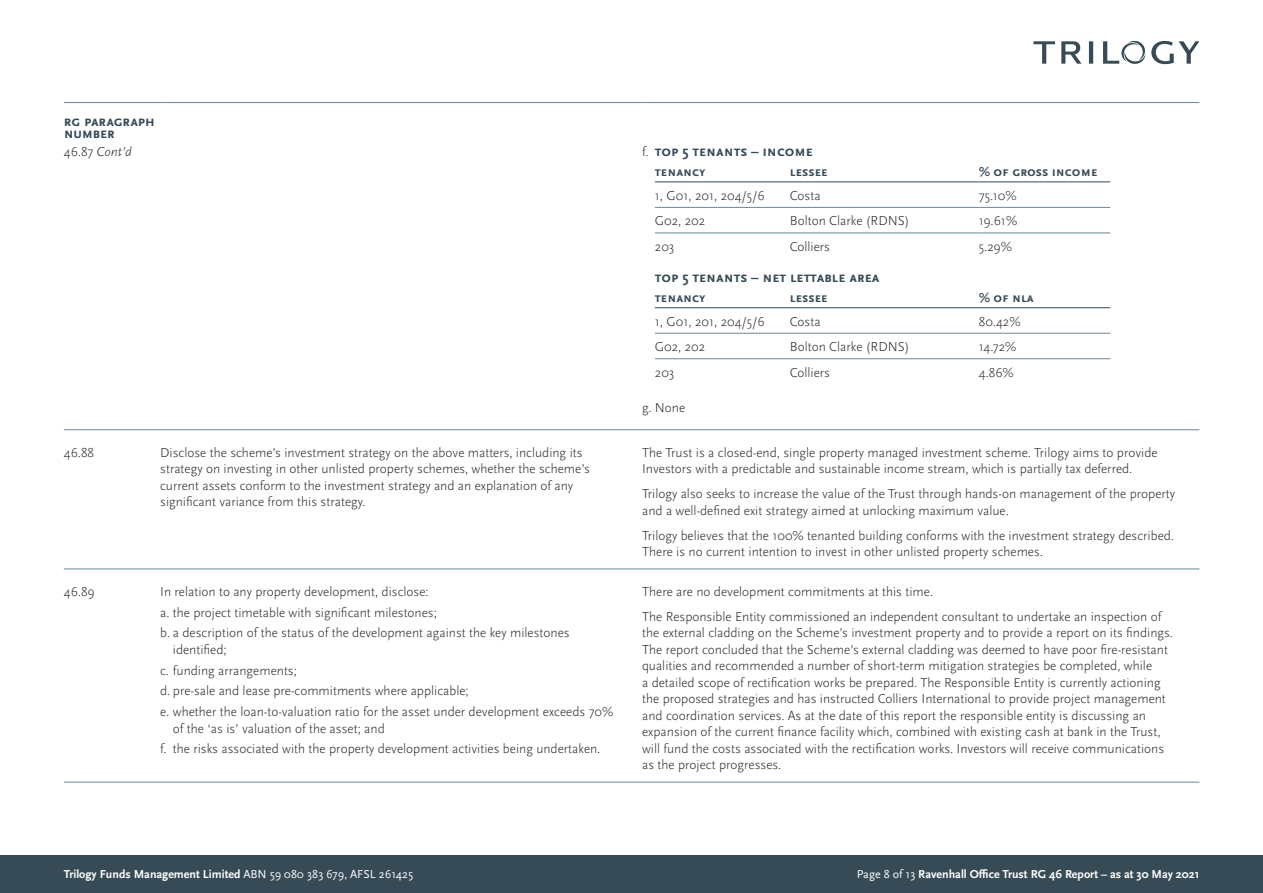
<style>
.page{position:relative;width:1263px;height:893px;background:#fff}
.page>*{position:absolute;margin:0;border:0;box-sizing:border-box;transform-origin:0 0}
.t1{font:700 15px "Scala Sans Pro";color:#374b57}
.t2{font:700 15px/12px "Scala Sans Pro";letter-spacing:-.025em;color:#374b57}
.t3{font:300 13.5px/16.5px "Scala Sans Pro";color:#231f20}
.t4{font:700 13.5px "Scala Sans Pro";color:#374b57}
.t5{font:italic 300 13.5px "Scala Sans Pro";color:#231f20}
.t6{font:700 12px "Scala Sans Pro";color:#fff}
.s1{font-style:normal}
.s2{font-weight:400}
</style>
<div class="page">
<div style="left:0;top:855px;width:1263px;height:38px;background:#374b57"></div>
<svg style="left:1033px;top:41px;width:22px;height:23px"></svg>
<svg style="left:1061px;top:41px;width:20px;height:23px"></svg>
<svg style="left:1089px;top:41px;width:4px;height:23px"></svg>
<svg style="left:1103px;top:41px;width:96px;height:24px"></svg>
<hr style="left:64px;top:782px;width:96px;height:1px;background:#6e8895">
<hr style="left:160px;top:782px;width:482px;height:1px;background:#6e8895">
<hr style="left:642px;top:782px;width:557px;height:1px;background:#6e8895">
<hr style="left:64px;top:569px;width:96px;height:1px;background:#6e8895">
<hr style="left:160px;top:569px;width:482px;height:1px;background:#6e8895">
<hr style="left:642px;top:569px;width:557px;height:1px;background:#6e8895">
<hr style="left:64px;top:429px;width:96px;height:1px;background:#6e8895">
<hr style="left:160px;top:429px;width:482px;height:1px;background:#6e8895">
<hr style="left:642px;top:429px;width:557px;height:1px;background:#6e8895">
<hr style="left:64px;top:102px;width:96px;height:1px;background:#6e8895">
<hr style="left:160px;top:102px;width:482px;height:1px;background:#6e8895">
<hr style="left:642px;top:102px;width:557px;height:1px;background:#6e8895">
<hr style="left:655px;top:182px;width:135px;height:1px;background:#374b57">
<hr style="left:790px;top:182px;width:189px;height:1px;background:#374b57">
<hr style="left:979px;top:182px;width:131px;height:1px;background:#374b57">
<hr style="left:790px;top:307px;width:189px;height:1px;background:#374b57">
<hr style="left:655px;top:307px;width:135px;height:1px;background:#374b57">
<hr style="left:979px;top:307px;width:131px;height:1px;background:#374b57">
<hr style="left:655px;top:207px;width:135px;height:1px;background:#6e8895">
<hr style="left:790px;top:207px;width:189px;height:1px;background:#6e8895">
<hr style="left:979px;top:207px;width:131px;height:1px;background:#6e8895">
<hr style="left:790px;top:333px;width:189px;height:1px;background:#6e8895">
<hr style="left:655px;top:233px;width:135px;height:1px;background:#6e8895">
<hr style="left:790px;top:233px;width:189px;height:1px;background:#6e8895">
<hr style="left:790px;top:358px;width:189px;height:1px;background:#6e8895">
<hr style="left:979px;top:233px;width:131px;height:1px;background:#6e8895">
<hr style="left:655px;top:333px;width:135px;height:1px;background:#6e8895">
<hr style="left:979px;top:333px;width:131px;height:1px;background:#6e8895">
<hr style="left:655px;top:358px;width:135px;height:1px;background:#6e8895">
<hr style="left:979px;top:358px;width:131px;height:1px;background:#6e8895">
<p class="t2" style="left:64px;top:116px;width:93px">rg paragraph number</p>
<p class="t5" style="left:64px;top:144px;width:69px"><span class="s1">46.87</span> Cont’d</p>
<p class="t3" style="left:642px;top:143px;width:8px">f.</p>
<p class="t1" style="left:655px;top:143px;width:160px">top 5 tenants – income</p>
<p class="t4" style="left:655px;top:164px;width:52px">tenancy</p>
<p class="t4" style="left:790px;top:164px;width:39px">lessee</p>
<p class="t4" style="left:979px;top:164px;width:120px">% of gross income</p>
<p class="t3" style="left:655px;top:187px;width:111px">1, G01, 201, 204/5/6</p>
<p class="t3" style="left:790px;top:187px;width:32px">Costa</p>
<p class="t3" style="left:979px;top:187px;width:39px">75.10%</p>
<p class="t3" style="left:655px;top:212px;width:52px">G02, 202</p>
<p class="t3" style="left:790px;top:212px;width:121px">Bolton Clarke (RDNS)</p>
<p class="t3" style="left:979px;top:212px;width:40px">19.61%</p>
<p class="t3" style="left:655px;top:238px;width:21px">203</p>
<p class="t3" style="left:790px;top:238px;width:42px">Colliers</p>
<p class="t3" style="left:979px;top:238px;width:35px">5.29%</p>
<p class="t1" style="left:655px;top:269px;width:226px">top 5 tenants – net lettable area</p>
<p class="t4" style="left:655px;top:290px;width:52px">tenancy</p>
<p class="t4" style="left:790px;top:290px;width:39px">lessee</p>
<p class="t4" style="left:979px;top:290px;width:57px">% of nla</p>
<p class="t3" style="left:655px;top:313px;width:111px">1, G01, 201, 204/5/6</p>
<p class="t3" style="left:790px;top:313px;width:32px">Costa</p>
<p class="t3" style="left:979px;top:313px;width:43px">80.42%</p>
<p class="t3" style="left:655px;top:338px;width:52px">G02, 202</p>
<p class="t3" style="left:790px;top:338px;width:121px">Bolton Clarke (RDNS)</p>
<p class="t3" style="left:979px;top:338px;width:39px">14.72%</p>
<p class="t3" style="left:655px;top:364px;width:21px">203</p>
<p class="t3" style="left:790px;top:364px;width:42px">Colliers</p>
<p class="t3" style="left:979px;top:364px;width:37px">4.86%</p>
<p class="t3" style="left:642px;top:399px;width:45px">g. None</p>
<p class="t3" style="left:64px;top:444px;width:32px">46.88</p>
<p class="t3" style="left:160px;top:444px;width:431px">Disclose the scheme’s investment strategy on the above matters, including its strategy on investing in other unlisted property schemes, whether the scheme’s current assets conform to the investment strategy and an explanation of any significant variance from this strategy.</p>
<p class="t3" style="left:642px;top:444px;width:517px">The Trust is a closed-end, single property managed investment scheme. Trilogy aims to provide<br>Investors with a predictable and sustainable income stream, which is partially tax deferred.</p>
<p class="t3" style="left:642px;top:486px;width:534px">Trilogy also seeks to increase the value of the Trust through hands-on management of the property and a well-defined exit strategy aimed at unlocking maximum value.</p>
<p class="t3" style="left:642px;top:527px;width:533px">Trilogy believes that the 100% tenanted building conforms with the investment strategy described.<br>There is no current intention to invest in other unlisted property schemes.</p>
<p class="t3" style="left:64px;top:583px;width:32px">46.89</p>
<p class="t3" style="left:160px;top:583px;width:270px">In relation to any property development, disclose:</p>
<p class="t3" style="left:160px;top:604px;width:278px">a. the project timetable with significant milestones;</p>
<p class="t3" style="left:173px;top:625px;width:398px;text-indent:-13px">b. a description of the status of the development against the key milestones identified;</p>
<p class="t3" style="left:160px;top:662px;width:138px">c. funding arrangements;</p>
<p class="t3" style="left:160px;top:683px;width:310px">d. pre-sale and lease pre-commitments where applicable;</p>
<p class="t3" style="left:173px;top:703px;width:442px;text-indent:-13px">e. whether the loan-to-valuation ratio for the asset under development exceeds 70% of the ‘as is’ valuation of the asset; and</p>
<p class="t3" style="left:160px;top:741px;width:442px">f. the risks associated with the property development activities being undertaken.</p>
<p class="t3" style="left:642px;top:583px;width:293px">There are no development commitments at this time.</p>
<p class="t3" style="left:642px;top:608px;width:532px">The Responsible Entity commissioned an independent consultant to undertake an inspection of the external cladding on the Scheme’s investment property and to provide a report on its findings.<br>The report concluded that the Scheme’s external cladding was deemed to have poor fire-resistant qualities and recommended a number of short-term mitigation strategies be completed, while<br>a detailed scope of rectification works be prepared. The Responsible Entity is currently actioning the proposed strategies and has instructed Colliers International to provide project management and coordination services. As at the date of this report the responsible entity is discussing an expansion of the current finance facility which, combined with existing cash at bank in the Trust, will fund the costs associated with the rectification works. Investors will receive communications as the project progresses.</p>
<p class="t6" style="left:64px;top:867px;width:351px">Trilogy Funds Management Limited <span class="s2">ABN 59 080 383 679, AFSL 261425</span></p>
<p class="t6" style="left:857px;top:867px;width:344px"><span class="s2">Page 8 of 13</span> Ravenhall Office Trust RG 46 Report – as at 30 May 2021</p>
</div>
